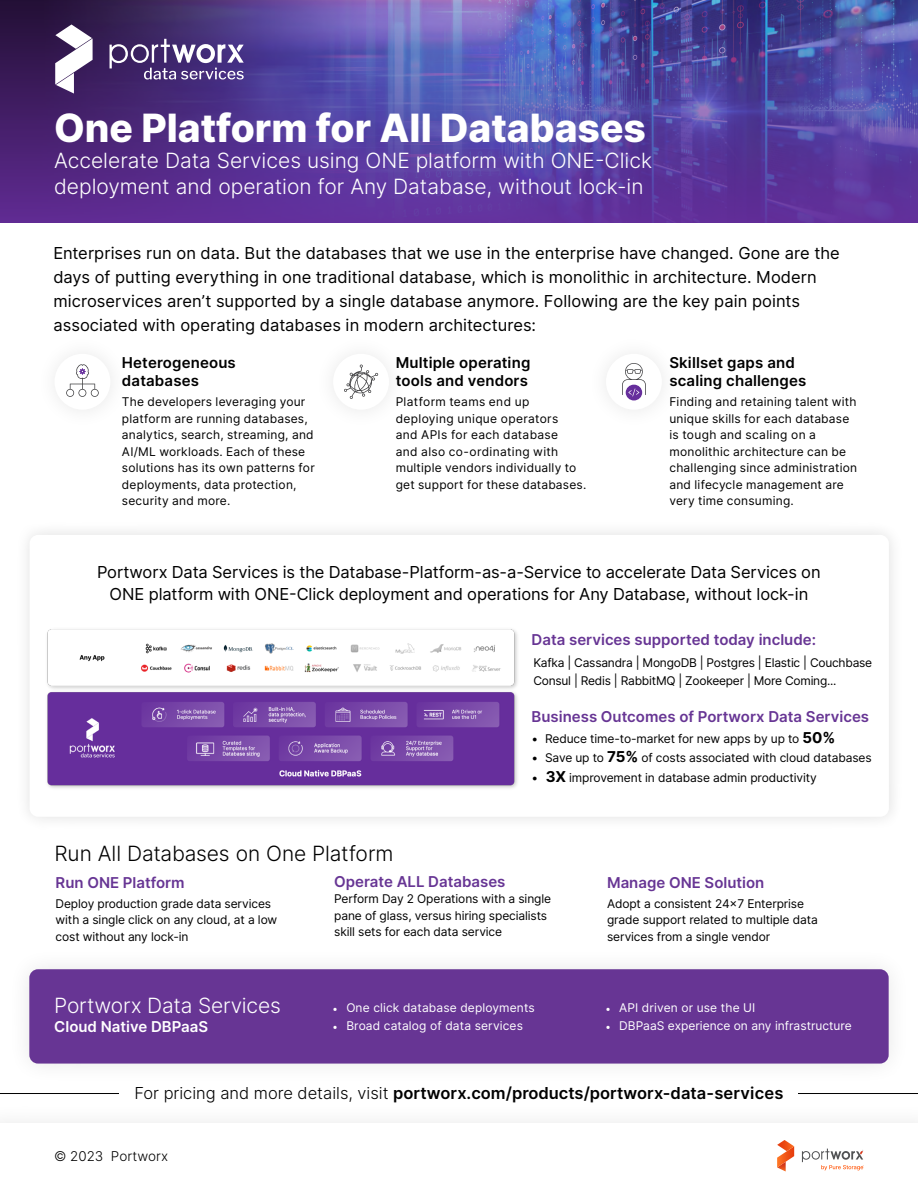
<style>
.page{position:relative;width:918px;height:1188px;background:#fff}
.page>*{position:absolute;margin:0;border:0;box-sizing:border-box;transform-origin:0 0}
.t1{font:800 39px "Inter";color:#fff}
.t2{font:300 21px/25.5px "Inter";color:#fff}
.t3{font:300 21px "Inter";letter-spacing:-.005em;color:#000}
.t4{font:16.5px/24px "Inter";color:#000;text-align:center}
.t5{font:600 16.5px "Inter";color:#000}
.t6{font:600 15px "Inter";color:#673594}
.t7{font:600 15px/18px "Inter";letter-spacing:.01em;color:#000}
.t8{font:600 15px "Inter";color:#fff}
.t9{font:300 13.5px "Inter";color:#000}
.t10{font:12px/16.5px "Inter";letter-spacing:.005em;color:#000}
.t11{font:12px/16.5px "Inter";letter-spacing:.025em;color:#000}
.t12{font:12px "Inter";letter-spacing:.01em;color:#fff}
.t13{font:12px/18px "Inter";letter-spacing:-.02em;color:#000}
.s1{font-weight:700;font-size:15px}
.s2{font-family:"Minion Pro"}
.s3{font-weight:300}
</style>
<div class="page">
<div style="left:14px;top:520px;width:890px;height:312px;background:#fafafa"></div>
<div style="left:30px;top:535px;width:859px;height:282px;background:#fff;border-radius:9px"></div>
<img style="left:47px;top:629px;width:471px;height:159px">
<img style="left:0;top:0;width:918px;height:222px">
<div style="left:0;top:1101px;width:918px;height:87px;background:#f8f8f8"></div>
<div style="left:0;top:1123px;width:918px;height:65px;background:#fff"></div>
<div style="left:0;top:1073px;width:918px;height:42px;background:#fefefe"></div>
<hr style="left:0;top:1093px;width:918px;height:1px;background:#000">
<svg style="left:66px;top:364px;width:33px;height:33px"></svg>
<svg style="left:344px;top:365px;width:34px;height:34px"></svg>
<div style="left:626px;top:385px;width:16px;height:15px;background:#662e9c;border-radius:50%"></div>
<svg style="left:622px;top:363px;width:24px;height:34px"></svg>
<svg style="left:777px;top:1140px;width:17px;height:32px"></svg>
<svg style="left:802px;top:1149px;width:62px;height:21px"></svg>
<div style="left:120px;top:1075px;width:678px;height:32px;background:#fff"></div>
<div style="left:29px;top:969px;width:860px;height:95px;background:#673594;border-radius:9px"></div>
<svg style="left:55px;top:24px;width:38px;height:70px"></svg>
<svg style="left:110px;top:39px;width:134px;height:41px"></svg>
<h1 class="t1" style="left:54px;top:99px;width:594px">One Platform for All Databases</h1>
<h2 class="t2" style="left:54px;top:148px;width:600px">Accelerate Data Services using ONE platform with ONE-Click deployment and operation for Any Database, without lock-in</h2>
<p class="t4" style="left:53px;top:240px;width:788px;text-align:left">Enterprises run on data. But the databases that we use in the enterprise have changed. Gone are the days of putting everything in one traditional database, which is monolithic in architecture. Modern microservices aren’t supported by a single database anymore. Following are the key pain points associated with operating databases in modern architectures:</p>
<p class="t7" style="left:669px;top:353px;width:138px">Skillset gaps and scaling challenges</p>
<p class="t10" style="left:669px;top:393px;width:189px">Finding and retaining talent with unique skills for each database is tough and scaling on a monolithic architecture can be challenging since administration and lifecycle management are very time consuming.</p>
<p class="t7" style="left:396px;top:353px;width:136px">Multiple operating tools and vendors</p>
<p class="t11" style="left:396px;top:393px;width:192px">Platform teams end up deploying unique operators<br>and APIs for each database<br>and also co-ordinating with multiple vendors individually to get support for these databases.</p>
<p class="t7" style="left:122px;top:353px;width:115px">Heterogeneous databases</p>
<p class="t10" style="left:122px;top:393px;width:194px">The developers leveraging your platform are running databases, analytics, search, streaming, and<br>AI/ML workloads. Each of these solutions has its own patterns for deployments, data protection, security and more.</p>
<h3 class="t4" style="left:97px;top:560px;width:725px;line-height:22.5px">Portworx Data Services is the Database-Platform-as-a-Service to accelerate Data Services on<br>ONE platform with ONE-Click deployment and operations for Any Database, without lock-in</h3>
<p class="t6" style="left:532px;top:628px;width:286px">Data services supported today include:</p>
<p class="t13" style="left:533px;top:653px;width:340px">Kafka | Cassandra | MongoDB | Postgres | Elastic | Couchbase<br>Consul | Redis | RabbitMQ | Zookeeper | More Coming...</p>
<p class="t6" style="left:532px;top:705px;width:339px">Business Outcomes of Portworx Data Services</p>
<p class="t10" style="left:532px;top:730px;width:305px">• Reduce time-to-market for new apps by up to <span class="s1">50%</span></p>
<p class="t10" style="left:532px;top:749px;width:342px">• Save up to <span class="s1">75%</span> of costs associated with cloud databases</p>
<p class="t10" style="left:532px;top:769px;width:287px">• <span class="s1">3X</span> improvement in database admin productivity</p>
<h2 class="t3" style="left:55px;top:839px;width:341px">Run All Databases on One Platform</h2>
<p class="t6" style="left:56px;top:872px;width:131px">Run ONE Platform</p>
<p class="t10" style="left:56px;top:895px;width:223px">Deploy production grade data services with a single click on any cloud, at a low cost without any lock-in</p>
<p class="t6" style="left:334px;top:870px;width:173px">Operate ALL Databases</p>
<p class="t10" style="left:334px;top:890px;width:218px">Perform Day 2 Operations with a single pane of glass, versus hiring specialists skill sets for each data service</p>
<h2 class="t2" style="left:54px;top:992px;width:228px">Portworx Data Services</h2>
<p class="t8" style="left:54px;top:1016px;width:156px">Cloud Native DBPaaS</p>
<p class="t12" style="left:333px;top:999px;width:203px"><span class="s2">•</span> One click database deployments</p>
<p class="t12" style="left:333px;top:1017px;width:192px"><span class="s2">•</span> Broad catalog of data services</p>
<p class="t6" style="left:607px;top:872px;width:159px">Manage ONE Solution</p>
<p class="t10" style="left:607px;top:895px;width:212px">Adopt a consistent 24x7 Enterprise grade support related to multiple data services from a single vendor</p>
<p class="t12" style="left:606px;top:999px;width:151px"><span class="s2">•</span> API driven or use the UI</p>
<p class="t12" style="left:606px;top:1017px;width:248px"><span class="s2">•</span> DBPaaS experience on any infrastructure</p>
<h3 class="t5" style="left:134px;top:1080px;width:651px"><span class="s3">For pricing and more details, visit</span> portworx.com/products/portworx-data-services</h3>
<p class="t9" style="left:54px;top:1146px;width:116px">© 2023 Portworx</p>
</div>
